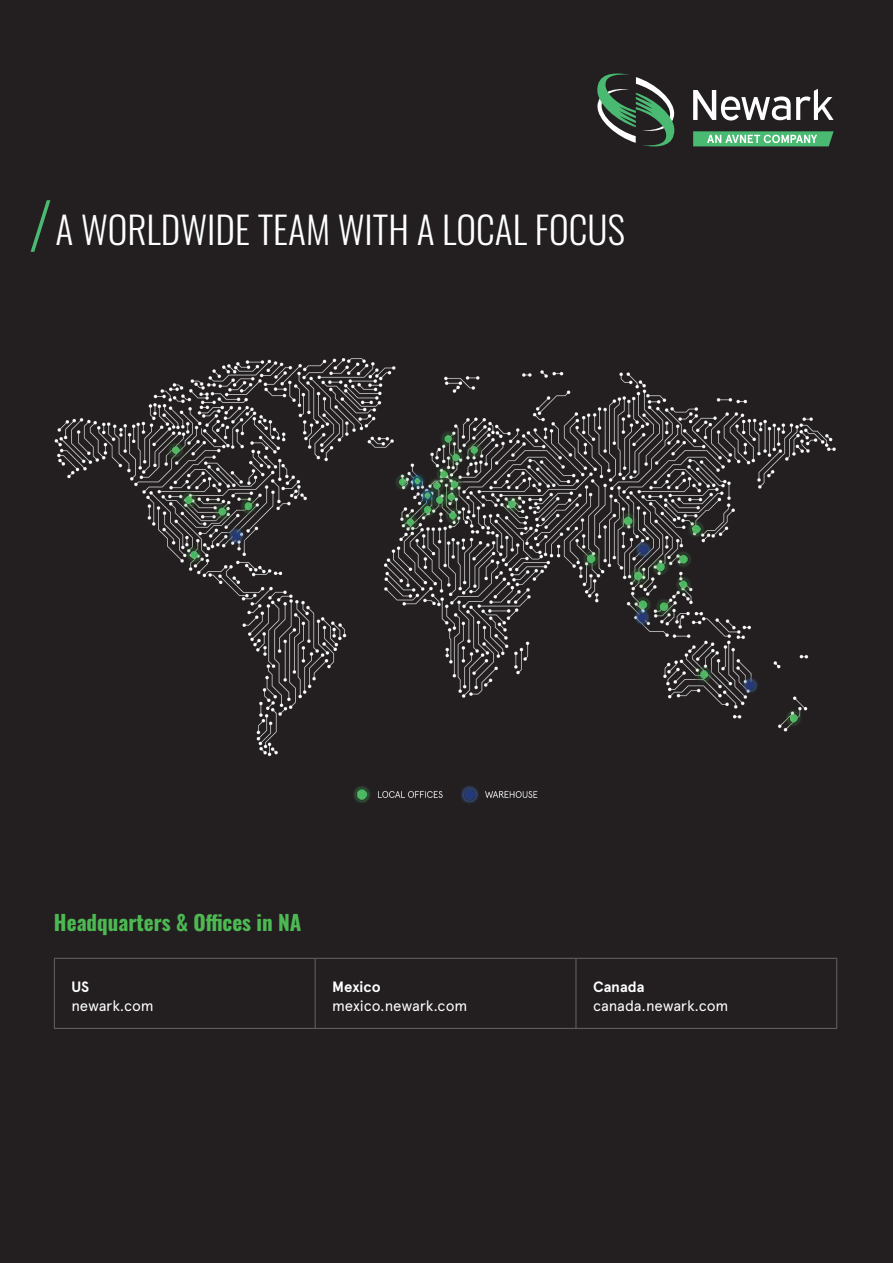
<style>
.page{position:relative;width:893px;height:1263px;background:#231f20}
.page>*{position:absolute;margin:0;border:0;box-sizing:border-box;transform-origin:0 0}
.t1{font:300 37.5px "Oswald";color:#fff}
.t2{font:21px "Oswald";color:#4db953}
.t3{font:15px "Apercu Avnet";letter-spacing:-.01em;color:#fff}
.t4{font:700 15px "Apercu Avnet";letter-spacing:-.005em;color:#fff}
</style>
<div class="page">
<hr style="left:54px;top:958px;width:261px;height:1px;background:#676464">
<hr style="left:54px;top:959px;width:1px;height:69px;background:#676464">
<hr style="left:315px;top:958px;width:261px;height:1px;background:#676464">
<hr style="left:315px;top:959px;width:1px;height:69px;background:#676464">
<hr style="left:576px;top:958px;width:261px;height:1px;background:#676464">
<hr style="left:576px;top:959px;width:1px;height:69px;background:#676464">
<hr style="left:836px;top:959px;width:1px;height:69px;background:#676464">
<hr style="left:54px;top:1028px;width:261px;height:1px;background:#676464">
<hr style="left:315px;top:1028px;width:261px;height:1px;background:#676464">
<hr style="left:576px;top:1028px;width:261px;height:1px;background:#676464">
<img style="left:54px;top:358px;width:782px;height:446px">
<svg style="left:693px;top:89px;width:141px;height:31px"></svg>
<svg style="left:597px;top:74px;width:77px;height:72px"></svg>
<svg style="left:693px;top:131px;width:141px;height:15px;background:#6ac089"></svg>
<svg style="left:31px;top:200px;width:19px;height:52px"></svg>
<h1 class="t1" style="left:55px;top:196px;width:571px">A WORLDWIDE TEAM WITH A LOCAL FOCUS</h1>
<h2 class="t2" style="left:54px;top:904px;width:249px">Headquarters &amp; Offices in NA</h2>
<p class="t4" style="left:71px;top:975px;width:19px">US</p>
<p class="t3" style="left:71px;top:995px;width:84px">newark.com</p>
<p class="t4" style="left:332px;top:975px;width:50px">Mexico</p>
<p class="t3" style="left:332px;top:995px;width:137px">mexico.newark.com</p>
<p class="t4" style="left:593px;top:975px;width:53px">Canada</p>
<p class="t3" style="left:593px;top:995px;width:137px">canada.newark.com</p>
</div>
